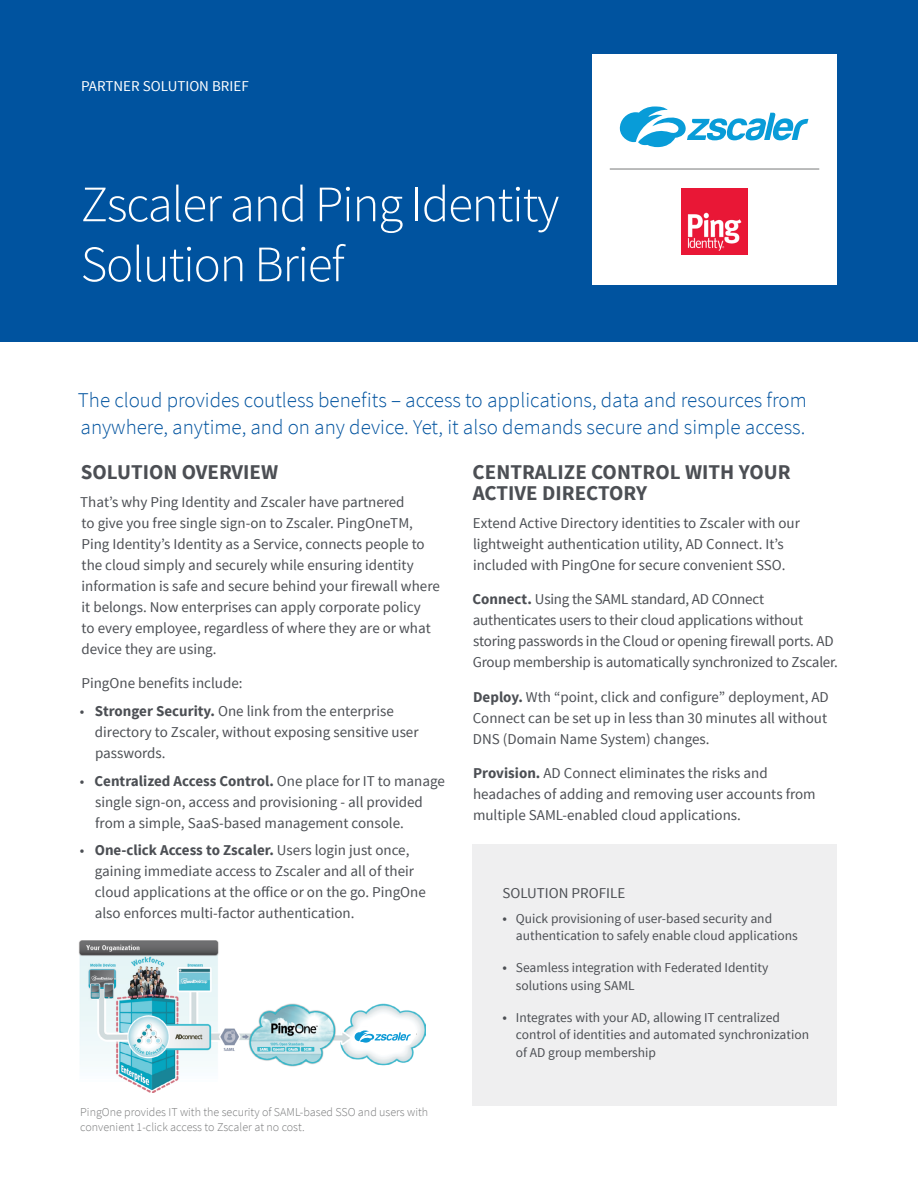
<style>
.page{position:relative;width:918px;height:1188px;background:#fff}
.page>*{position:absolute;margin:0;border:0;box-sizing:border-box;transform-origin:0 0}
.t1{font:300 51px/60px "Source Sans Pro";letter-spacing:-.025em;color:#fff}
.t2{font:300 21px/27px "Source Sans Pro";color:#00539f}
.t3{font:700 21px/21px "Source Sans Pro";color:#4c4f54}
.t4{font:15px/21px "Source Sans Pro";color:#4c4f54}
.t5{font:15px "Source Sans Pro";color:#fff}
.t6{font:13.5px/18px "Source Sans Pro";color:#4c4f54}
.t7{font:300 12px/15px "Source Sans Pro";color:#78797a}
.s1{font-weight:700}
.s2{font-size:15px}
</style>
<div class="page">
<div style="left:0;top:0;width:918px;height:342px;background:#00539f"></div>
<div style="left:592px;top:54px;width:245px;height:230px;background:#fff"></div>
<svg style="left:620px;top:106px;width:188px;height:41px"></svg>
<hr style="left:610px;top:169px;width:209px;height:1px;background:#78797a">
<img style="left:681px;top:189px;width:66px;height:66px">
<img style="left:79px;top:941px;width:346px;height:152px">
<svg style="left:348px;top:1024px;width:72px;height:26px"></svg>
<div style="left:472px;top:844px;width:365px;height:262px;background:#efeff0"></div>
<p class="t5" style="left:81px;top:77px;width:169px">PARTNER SOLUTION BRIEF</p>
<h1 class="t1" style="left:81px;top:175px;width:480px">Zscaler and Ping Identity<br>Solution Brief</h1>
<h2 class="t2" style="left:78px;top:387px;width:730px">The cloud provides coutless benefits – access to applications, data and resources from anywhere, anytime, and on any device. Yet, it also demands secure and simple access.</h2>
<h2 class="t3" style="left:81px;top:462px;width:199px">SOLUTION OVERVIEW</h2>
<p class="t4" style="left:80px;top:491px;width:361px">That’s why Ping Identity and Zscaler have partnered<br>to give you free single sign-on to Zscaler. PingOneTM, Ping Identity’s Identity as a Service, connects people to the cloud simply and securely while ensuring identity information is safe and secure behind your firewall where it belongs. Now enterprises can apply corporate policy<br>to every employee, regardless of where they are or what device they are using.</p>
<p class="t4" style="left:81px;top:673px;width:163px">PingOne benefits include:</p>
<p class="t4" style="left:95px;top:701px;width:325px;text-indent:-15px">• <span class="s1">Stronger Security.</span> One link from the enterprise directory to Zscaler, without exposing sensitive user passwords.</p>
<p class="t4" style="left:95px;top:770px;width:351px;text-indent:-15px">• <span class="s1">Centralized Access Control.</span> One place for IT to manage single sign-on, access and provisioning - all provided from a simple, SaaS-based management console.</p>
<p class="t4" style="left:95px;top:840px;width:333px;text-indent:-15px">• <span class="s1">One-click Access to Zscaler.</span> Users login just once, gaining immediate access to Zscaler and all of their cloud applications at the office or on the go. PingOne also enforces multi-factor authentication.</p>
<p class="t7" style="left:80px;top:1105px;width:350px">PingOne provides IT with the security of SAML-based SSO and users with convenient 1-click access to Zscaler at no cost.</p>
<h2 class="t3" style="left:473px;top:462px;width:320px">CENTRALIZE CONTROL WITH YOUR<br>ACTIVE DIRECTORY</h2>
<p class="t4" style="left:473px;top:512px;width:328px">Extend Active Directory identities to Zscaler with our lightweight authentication utility, AD Connect. It’s included with PingOne for secure convenient SSO.</p>
<p class="t4" style="left:473px;top:589px;width:367px"><span class="s1">Connect.</span> Using the SAML standard, AD COnnect authenticates users to their cloud applications without storing passwords in the Cloud or opening firewall ports. AD Group membership is automatically synchronized to Zscaler.</p>
<p class="t4" style="left:473px;top:686px;width:358px;text-align:justify"><span class="s1">Deploy.</span> Wth “point, click and configure” deployment, AD Connect can be set up in less than 30 minutes all without DNS (Domain Name System) changes.</p>
<p class="t4" style="left:473px;top:763px;width:344px"><span class="s1">Provision.</span> AD Connect eliminates the risks and headaches of adding and removing user accounts from multiple SAML-enabled cloud applications.</p>
<p class="t4" style="left:502px;top:883px;width:125px">SOLUTION PROFILE</p>
<p class="t6" style="left:516px;top:909px;width:284px;text-indent:-14px"><span class="s2">•</span> Quick provisioning of user-based security and authentication to safely enable cloud applications</p>
<p class="t6" style="left:516px;top:959px;width:254px;text-indent:-14px"><span class="s2">•</span> Seamless integration with Federated Identity solutions using SAML</p>
<p class="t6" style="left:516px;top:1008px;width:295px;text-indent:-14px"><span class="s2">•</span> Integrates with your AD, allowing IT centralized control of identities and automated synchronization of AD group membership</p>
</div>
